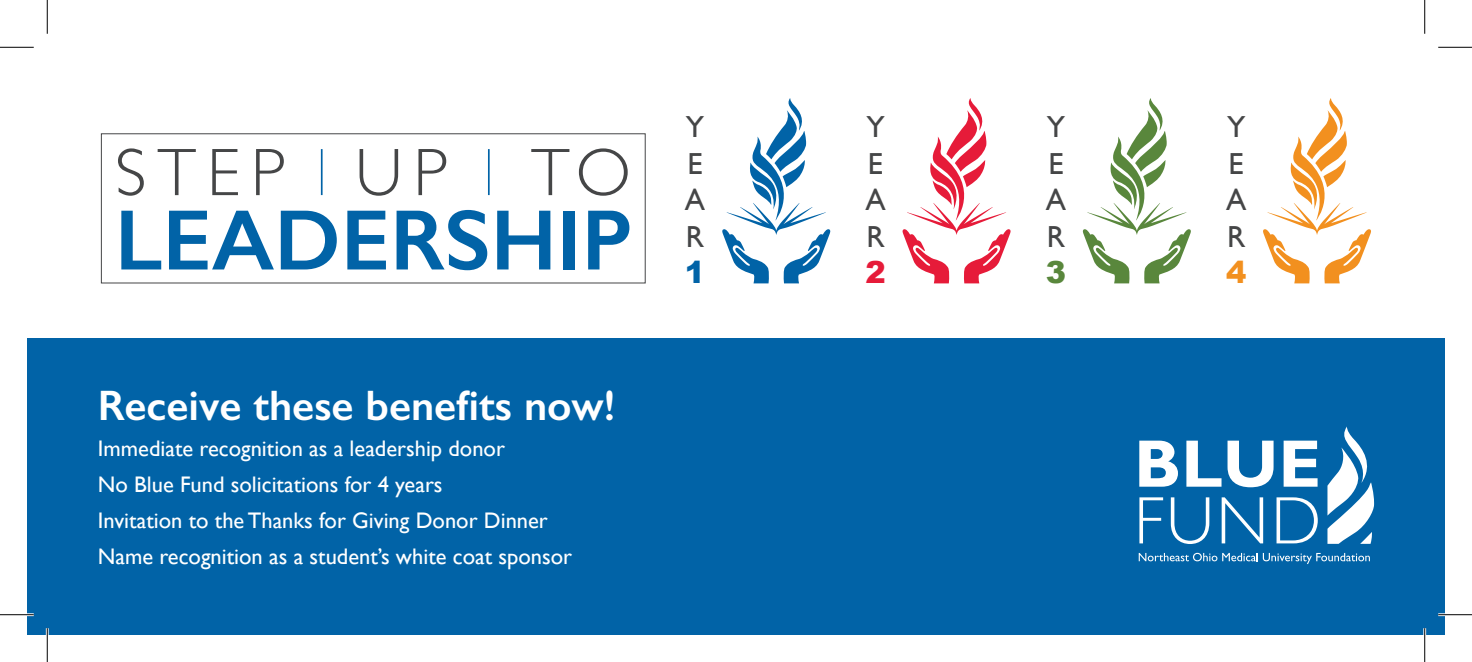
<style>
.page{position:relative;width:1472px;height:662px;background:#fff}
.page>*{position:absolute;margin:0;border:0;box-sizing:border-box;transform-origin:0 0}
.t1{font:600 86.17px "Gill Sans";color:#0163a7}
.t2{font:300 67.5px "Gill Sans";letter-spacing:.16em;color:#454647}
.t3{font:600 42.75px "Gill Sans";color:#fff}
.t4{font:30.38px/36.4px "Gill Sans";color:#454647;text-align:justify}
.t5{font:900 30.38px "Arial";color:#0163a7}
.t6{font:900 30.38px "Arial";color:#e61b39}
.t7{font:900 30.38px "Arial";color:#59873c}
.t8{font:900 30.38px "Arial";color:#f2901f}
.t9{font:22.5px/36px "Gill Sans";color:#fff}
</style>
<div class="page">
<svg style="left:722px;top:98px;width:108px;height:185px"></svg>
<svg style="left:902px;top:98px;width:108px;height:185px"></svg>
<svg style="left:1082px;top:98px;width:108px;height:185px"></svg>
<svg style="left:1263px;top:98px;width:108px;height:185px"></svg>
<hr style="left:321px;top:149px;width:1px;height:46px;background:#0163a7">
<hr style="left:488px;top:149px;width:1px;height:46px;background:#0163a7">
<div style="left:101px;top:133px;width:544px;height:150px;border:1px solid #454647"></div>
<div style="left:27px;top:338px;width:1417px;height:296px;background:#0163a7"></div>
<svg style="left:1138px;top:552px;width:231px;height:12px"></svg>
<svg style="left:1327px;top:426px;width:47px;height:117px"></svg>
<svg style="left:1139px;top:440px;width:39px;height:46px"></svg>
<svg style="left:1186px;top:440px;width:35px;height:46px"></svg>
<svg style="left:1227px;top:440px;width:46px;height:47px"></svg>
<svg style="left:1283px;top:440px;width:34px;height:46px"></svg>
<svg style="left:1139px;top:497px;width:24px;height:46px"></svg>
<svg style="left:1170px;top:497px;width:39px;height:47px"></svg>
<svg style="left:1221px;top:497px;width:42px;height:46px"></svg>
<svg style="left:1276px;top:497px;width:41px;height:46px"></svg>
<hr style="left:0;top:613px;width:34px;height:3px;background:#fff">
<hr style="left:1438px;top:613px;width:34px;height:3px;background:#fff">
<hr style="left:46px;top:628px;width:3px;height:34px;background:#fff">
<hr style="left:1423px;top:628px;width:3px;height:34px;background:#fff">
<hr style="left:0;top:47px;width:34px;height:1px;background:#000">
<hr style="left:1438px;top:47px;width:34px;height:1px;background:#000">
<hr style="left:0;top:614px;width:34px;height:1px;background:#000">
<hr style="left:1438px;top:614px;width:34px;height:1px;background:#000">
<hr style="left:47px;top:0;width:1px;height:34px;background:#000">
<hr style="left:47px;top:628px;width:1px;height:34px;background:#000">
<hr style="left:1424px;top:0;width:1px;height:34px;background:#000">
<hr style="left:1424px;top:628px;width:1px;height:34px;background:#000">
<h2 class="t2" style="left:115px;top:120px;width:518px">STEP UP TO</h2>
<h1 class="t1" style="left:115px;top:188px;width:518px">LEADERSHIP</h1>
<h3 class="t3" style="left:98px;top:379px;width:519px">Receive these benefits now!</h3>
<p class="t9" style="left:98px;top:430px;width:476px">Immediate recognition as a leadership donor<br>No Blue Fund solicitations for 4 years<br>Invitation to the Thanks for Giving Donor Dinner Name recognition as a student’s white coat sponsor</p>
<h3 class="t4" style="left:685px;top:109px;width:22px">Y E A R</h3>
<h3 class="t5" style="left:685px;top:250px;width:22px">1</h3>
<h3 class="t4" style="left:865px;top:109px;width:22px">Y E A R</h3>
<h3 class="t6" style="left:865px;top:250px;width:22px">2</h3>
<h3 class="t4" style="left:1045px;top:109px;width:22px">Y E A R</h3>
<h3 class="t7" style="left:1045px;top:250px;width:22px">3</h3>
<h3 class="t4" style="left:1226px;top:109px;width:22px">Y E A R</h3>
<h3 class="t8" style="left:1226px;top:250px;width:22px">4</h3>
</div>
